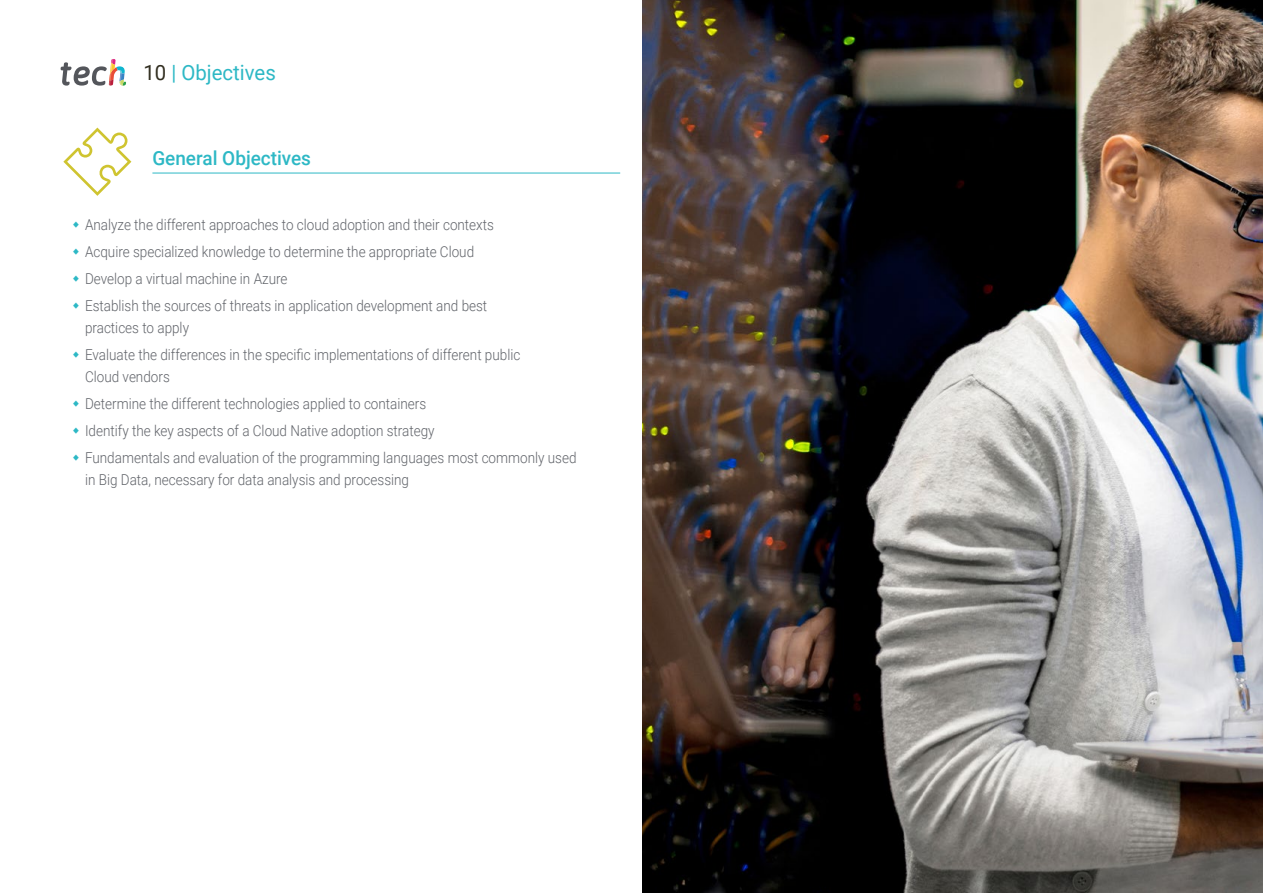
<style>
.page{position:relative;width:1263px;height:893px;background:#fff}
.page>*{position:absolute;margin:0;border:0;box-sizing:border-box;transform-origin:0 0}
.t1{font:21px "Roboto";color:#2db8c5}
.t2{font:500 19.5px "Roboto";color:#2db8c5}
.t3{font:300 15px/26.7px "Roboto";color:#61646a;scale:.9 1}
.s1{color:#312e20}
</style>
<div class="page">
<svg style="left:63px;top:128px;width:68px;height:68px"></svg>
<img style="left:642px;top:0;width:621px;height:893px">
<svg style="left:61px;top:59px;width:65px;height:27px"></svg>
<hr style="left:152px;top:173px;width:468px;height:1px;background:#2db8c5">
<h1 class="t1" style="left:144px;top:57px;width:134px"><span class="s1">10</span> | Objectives</h1>
<h2 class="t2" style="left:152px;top:144px;width:160px">General Objectives</h2>
<p class="t3" style="left:85px;top:211px;width:456px">Analyze the different approaches to cloud adoption and their contexts Acquire specialized knowledge to determine the appropriate Cloud Develop a virtual machine in Azure<br>Establish the sources of threats in application development and best</p>
<p class="t3" style="left:85px;top:314px;width:485px">practices to apply<br>Evaluate the differences in the specific implementations of different public</p>
<p class="t3" style="left:85px;top:363px;width:548px">Cloud vendors<br>Determine the different technologies applied to containers<br>Identify the key aspects of a Cloud Native adoption strategy<br>Fundamentals and evaluation of the programming languages most commonly used</p>
<p class="t3" style="left:85px;top:466px;width:362px">in Big Data, necessary for data analysis and processing</p>
</div>
